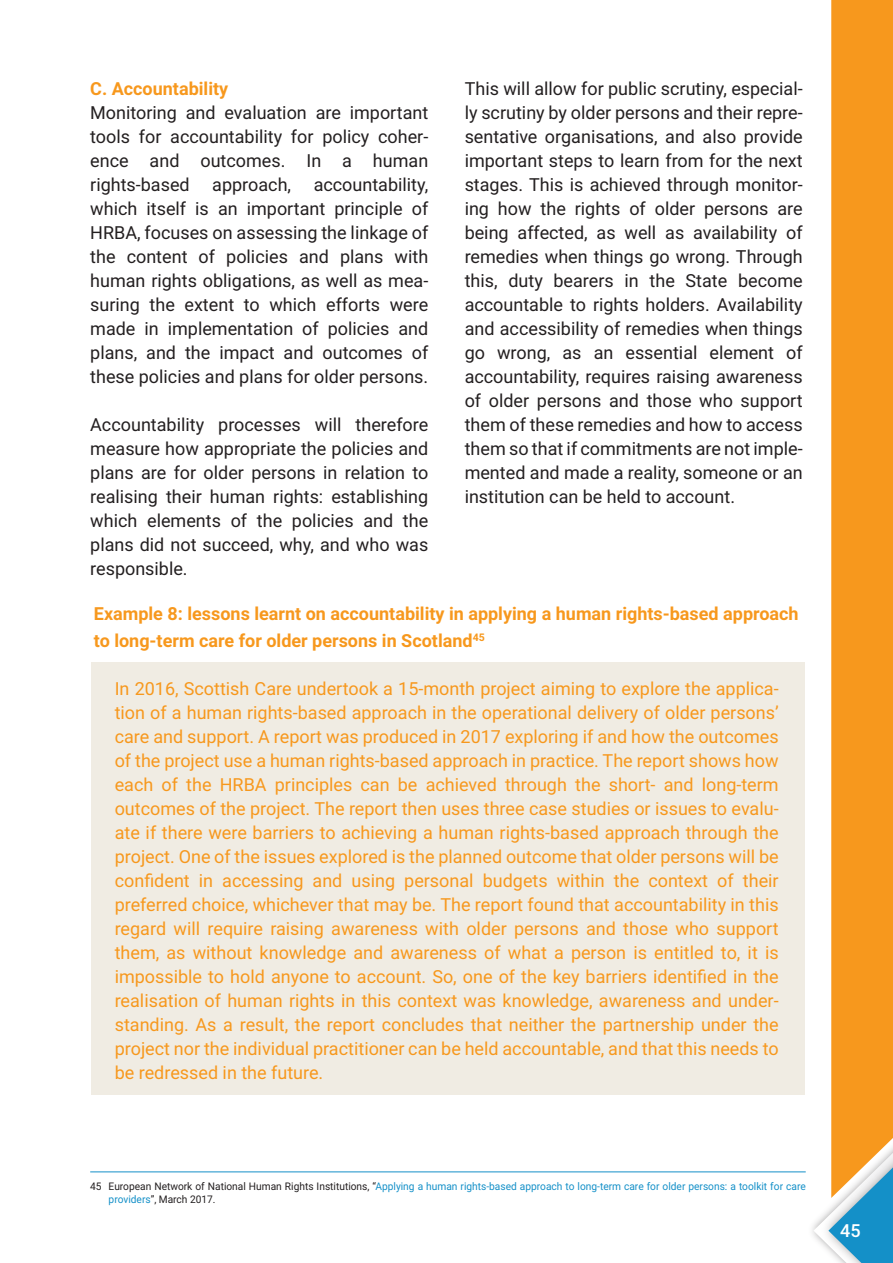
<style>
.page{position:relative;width:893px;height:1263px;background:#fff}
.page>*{position:absolute;margin:0;border:0;box-sizing:border-box;transform-origin:0 0}
.t1{font:18px/24px "Roboto";color:#231f20;text-align:justify}
.t2{font:18px/24px "Roboto";color:#f7981d;text-align:justify}
.t3{font:700 18px/27px "Roboto";color:#f7981d}
.t4{font:500 18px "Roboto";color:#fff}
.t5{font:10.5px/13.5px "Roboto";color:#1490c8}
.t6{font:10.5px "Roboto";color:#231f20}
.s1{color:#231f20}
</style>
<div class="page">
<div style="left:831px;top:0;width:62px;height:1120px;background:#f7981d"></div>
<img style="left:802px;top:1120px;width:91px;height:114px">
<img style="left:814px;top:1138px;width:79px;height:15px">
<svg style="left:813px;top:1153px;width:80px;height:110px"></svg>
<hr style="left:90px;top:1171px;width:716px;height:1px;background:#1490c8">
<div style="left:91px;top:662px;width:713px;height:433px;background:#f0ece3"></div>
<p class="t3" style="left:90px;top:74px;width:139px">C. Accountability</p>
<p class="t1" style="left:90px;top:100px;width:340px">Monitoring and evaluation are important tools for accountability for policy coher&shy;ence and outcomes. In a human rights-based</p>
<p class="t1" style="left:90px;top:172px;width:340px;text-indent:223px">accountability, which itself is an important principle of HRBA, focuses on assessing the linkage of the content of policies and plans with human rights obligations, as well as mea&shy;suring the extent to which efforts were made in implementation of policies and plans, and the impact and outcomes of these policies and plans for older persons.</p>
<p class="t1" style="left:90px;top:412px;width:340px">Accountability processes will therefore measure how appropriate the policies and plans are for older persons in relation to realising their human rights: establishing which elements of the policies and the plans did not succeed, why, and who was responsible.</p>
<p class="t1" style="left:212px;top:172px;width:80px">approach,</p>
<p class="t1" style="left:465px;top:76px;width:340px">This will allow for public scrutiny, especial&shy;ly scrutiny by older persons and their repre&shy;sentative organisations, and also provide important steps to learn from for the next stages. This is achieved through monitor&shy;ing how the rights of older persons are being affected, as well as availability of remedies when things go wrong. Through this, duty bearers in the State become accountable to rights holders. Availability and accessibility of remedies when things go wrong, as an essential element of accountability, requires raising awareness of older persons and those who support them of these remedies and how to access them so that if commitments are not imple&shy;mented and made a reality, someone or an institution can be held to account.</p>
<p class="t3" style="left:94px;top:599px;width:706px">Example 8: lessons learnt on accountability in applying a human rights-based approach to long-term care for older persons in Scotland<sup>45</sup></p>
<p class="t2" style="left:115px;top:676px;width:665px">In 2016, Scottish Care undertook a 15-month project aiming to explore the applica&shy;tion of a human rights-based approach in the operational delivery of older persons’ care and support. A report was produced in 2017 exploring if and how the outcomes of the project use a human rights-based approach in practice. The report shows how each of the HRBA principles can be achieved through the short- and long-term outcomes of the project. The report then uses three case studies or issues to evalu&shy;ate if there were barriers to achieving a human rights-based approach through the project. One of the issues explored is the planned outcome that older persons will be confident in accessing and using personal budgets within the context of their preferred choice, whichever that may be. The report found that accountability in this regard will require raising awareness with older persons and those who support them, as without knowledge and awareness of what a person is entitled to, it is impossible to hold anyone to account. So, one of the key barriers identified in the realisation of human rights in this context was knowledge, awareness and under&shy;standing. As a result, the report concludes that neither the partnership under the project nor the individual practitioner can be held accountable, and that this needs to be redressed in the future.</p>
<p class="t6" style="left:90px;top:1179px;width:13px">45</p>
<p class="t5" style="left:109px;top:1179px;width:699px"><span class="s1">European Network of National Human Rights Institutions, “</span>Applying a human rights-based approach to long-term care for older persons: a toolkit for care providers<span class="s1">”, March 2017.</span></p>
<p class="t4" style="left:840px;top:1218px;width:22px">45</p>
</div>
